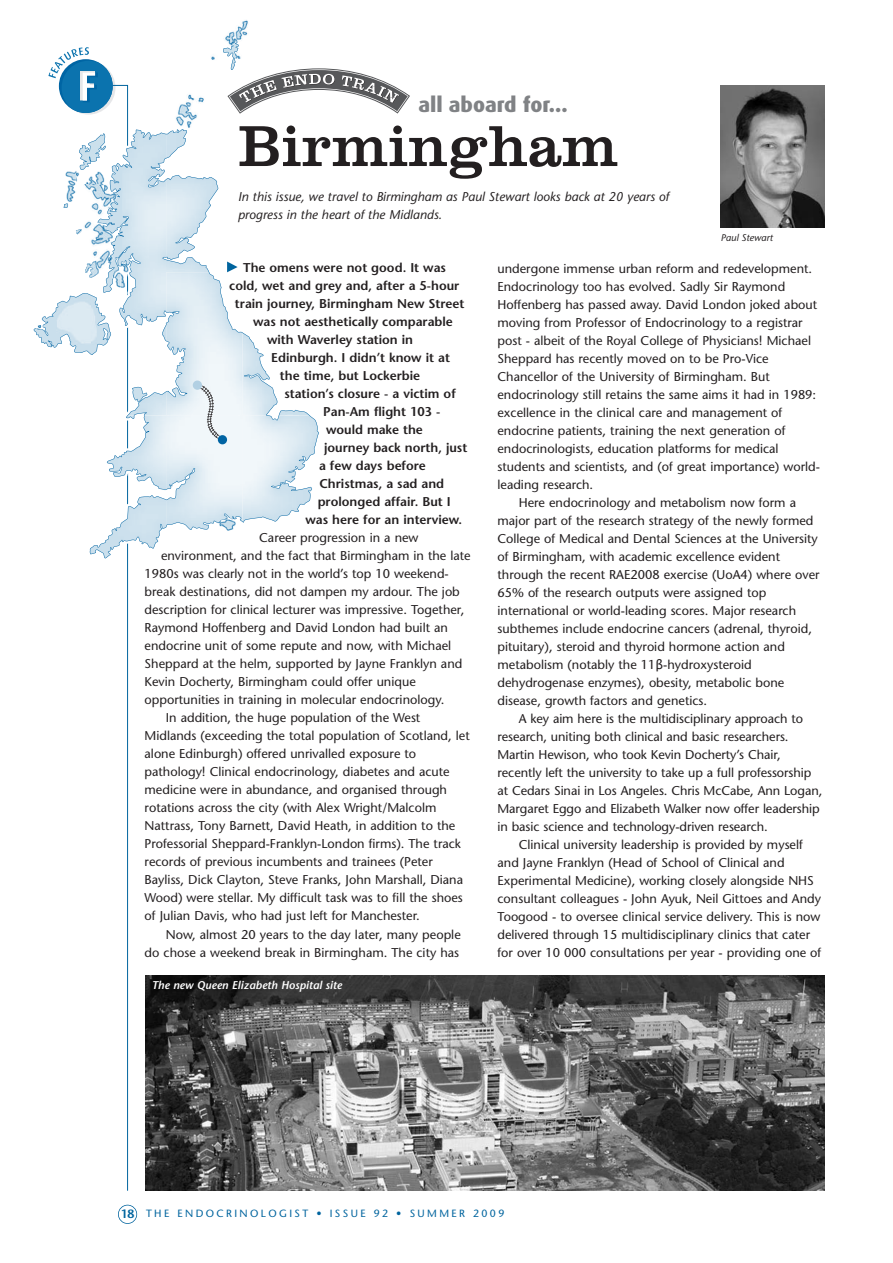
<style>
.page{position:relative;width:893px;height:1263px;background:#fff}
.page>*{position:absolute;margin:0;border:0;box-sizing:border-box;transform-origin:0 0}
.t1{font:60px "Clarendon";color:#231f20}
.t2{font:800 21px "Dax";color:#808285}
.t3{font:12.75px "Stone Sans";color:#231f20}
.t4{font:600 12.75px "Stone Sans";color:#231f20}
.t5{font:italic 12.75px/18px "Stone Sans";color:#231f20}
.t6{font:italic 600 11.25px "Stone Sans";color:#fff}
.t7{font:10.5px "Stone Sans";letter-spacing:.23em;color:#00649e}
.t8{font:italic 9.75px "Stone Sans";color:#231f20}
.s1{font-family:"Lucida Grande"}
.s2{font-weight:600;font-size:12px}
</style>
<div class="page">
<div style="left:118px;top:1205px;width:19px;height:19px;border:2px solid #00649e;border-radius:50%"></div>
<svg style="left:150px;top:129px;width:169px;height:420px"></svg>
<svg style="left:195px;top:97px;width:8px;height:22px"></svg>
<svg style="left:198px;top:384px;width:24px;height:56px"></svg>
<div style="left:218px;top:435px;width:9px;height:9px;background:#0064a3;border-radius:50%"></div>
<div style="left:193px;top:380px;width:9px;height:10px;background:#b2d0e3;border-radius:50%"></div>
<img style="left:211px;top:56px;width:4px;height:4px">
<img style="left:176px;top:94px;width:19px;height:34px">
<svg style="left:33px;top:47px;width:117px;height:1144px"></svg>
<img style="left:217px;top:518px;width:20px;height:14px">
<img style="left:721px;top:85px;width:104px;height:142px">
<svg style="left:223px;top:22px;width:187px;height:92px"></svg>
<img style="left:145px;top:975px;width:680px;height:216px">
<h2 class="t2" style="left:418px;top:96px;width:151px">all aboard for...</h2>
<h1 class="t1" style="left:238px;top:126px;width:381px">Birmingham</h1>
<p class="t5" style="left:238px;top:189px;width:432px">In this issue, we travel to Birmingham as Paul Stewart looks back at 20 years of progress in the heart of the Midlands.</p>
<p class="t8" style="left:721px;top:234px;width:54px">Paul Stewart</p>
<p class="t4" style="left:243px;top:263px;width:204px">The omens were not good. It was</p>
<p class="t4" style="left:229px;top:281px;width:232px">cold, wet and grey and, after a 5-hour</p>
<p class="t4" style="left:235px;top:299px;width:231px">train journey, Birmingham New Street</p>
<p class="t4" style="left:253px;top:317px;width:201px">was not aesthetically comparable</p>
<p class="t4" style="left:267px;top:335px;width:148px">with Waverley station in</p>
<p class="t4" style="left:271px;top:353px;width:180px">Edinburgh. I didn’t know it at</p>
<p class="t4" style="left:280px;top:371px;width:142px">the time, but Lockerbie</p>
<p class="t4" style="left:284px;top:389px;width:173px">station’s closure - a victim of</p>
<p class="t4" style="left:323px;top:407px;width:119px">Pan-Am flight 103 -</p>
<p class="t4" style="left:326px;top:425px;width:98px">would make the</p>
<p class="t4" style="left:324px;top:443px;width:145px">journey back north, just</p>
<p class="t4" style="left:319px;top:461px;width:108px">a few days before</p>
<p class="t4" style="left:319px;top:479px;width:126px">Christmas, a sad and</p>
<p class="t4" style="left:318px;top:497px;width:135px">prolonged affair. But I</p>
<p class="t4" style="left:306px;top:515px;width:158px">was here for an interview.</p>
<p class="t3" style="left:259px;top:533px;width:161px">Career progression in a new</p>
<p class="t3" style="left:161px;top:551px;width:311px">environment, and the fact that Birmingham in the late</p>
<p class="t3" style="left:145px;top:569px;width:306px">1980s was clearly not in the world’s top 10 weekend-</p>
<p class="t3" style="left:145px;top:587px;width:317px">break destinations, did not dampen my ardour. The job</p>
<p class="t3" style="left:145px;top:605px;width:321px">description for clinical lecturer was impressive. Together,</p>
<p class="t3" style="left:145px;top:623px;width:305px">Raymond Hoffenberg and David London had built an</p>
<p class="t3" style="left:145px;top:641px;width:308px">endocrine unit of some repute and now, with Michael</p>
<p class="t3" style="left:145px;top:659px;width:319px">Sheppard at the helm, supported by Jayne Franklyn and</p>
<p class="t3" style="left:145px;top:677px;width:273px">Kevin Docherty, Birmingham could offer unique</p>
<p class="t3" style="left:145px;top:695px;width:301px">opportunities in training in molecular endocrinology.</p>
<p class="t3" style="left:166px;top:713px;width:256px">In addition, the huge population of the West</p>
<p class="t3" style="left:145px;top:731px;width:327px">Midlands (exceeding the total population of Scotland, let</p>
<p class="t3" style="left:145px;top:749px;width:273px">alone Edinburgh) offered unrivalled exposure to</p>
<p class="t3" style="left:145px;top:767px;width:307px">pathology! Clinical endocrinology, diabetes and acute</p>
<p class="t3" style="left:145px;top:785px;width:304px">medicine were in abundance, and organised through</p>
<p class="t3" style="left:145px;top:803px;width:293px">rotations across the city (with Alex Wright/Malcolm</p>
<p class="t3" style="left:145px;top:821px;width:312px">Nattrass, Tony Barnett, David Heath, in addition to the</p>
<p class="t3" style="left:145px;top:839px;width:318px">Professorial Sheppard-Franklyn-London firms). The track</p>
<p class="t3" style="left:145px;top:857px;width:290px">records of previous incumbents and trainees (Peter</p>
<p class="t3" style="left:145px;top:875px;width:320px">Bayliss, Dick Clayton, Steve Franks, John Marshall, Diana</p>
<p class="t3" style="left:145px;top:893px;width:320px">Wood) were stellar. My difficult task was to fill the shoes</p>
<p class="t3" style="left:145px;top:911px;width:277px">of Julian Davis, who had just left for Manchester.</p>
<p class="t3" style="left:166px;top:929px;width:296px">Now, almost 20 years to the day later, many people</p>
<p class="t3" style="left:145px;top:947px;width:316px">do chose a weekend break in Birmingham. The city has</p>
<p class="t6" style="left:152px;top:981px;width:192px">The new Queen Elizabeth Hospital site</p>
<p class="t3" style="left:497px;top:263px;width:316px">undergone immense urban reform and redevelopment.</p>
<p class="t3" style="left:497px;top:281px;width:289px">Endocrinology too has evolved. Sadly Sir Raymond</p>
<p class="t3" style="left:497px;top:299px;width:321px">Hoffenberg has passed away. David London joked about</p>
<p class="t3" style="left:497px;top:317px;width:307px">moving from Professor of Endocrinology to a registrar</p>
<p class="t3" style="left:497px;top:335px;width:315px">post - albeit of the Royal College of Physicians! Michael</p>
<p class="t3" style="left:497px;top:353px;width:273px">Sheppard has recently moved on to be Pro-Vice</p>
<p class="t3" style="left:497px;top:371px;width:274px">Chancellor of the University of Birmingham. But</p>
<p class="t3" style="left:497px;top:389px;width:320px">endocrinology still retains the same aims it had in 1989:</p>
<p class="t3" style="left:497px;top:407px;width:286px">excellence in the clinical care and management of</p>
<p class="t3" style="left:497px;top:425px;width:289px">endocrine patients, training the next generation of</p>
<p class="t3" style="left:497px;top:443px;width:283px">endocrinologists, education platforms for medical</p>
<p class="t3" style="left:497px;top:461px;width:324px">students and scientists, and (of great importance) world-</p>
<p class="t3" style="left:497px;top:479px;width:97px">leading research.</p>
<p class="t3" style="left:519px;top:497px;width:279px">Here endocrinology and metabolism now form a</p>
<p class="t3" style="left:497px;top:515px;width:317px">major part of the research strategy of the newly formed</p>
<p class="t3" style="left:497px;top:533px;width:322px">College of Medical and Dental Sciences at the University</p>
<p class="t3" style="left:497px;top:551px;width:284px">of Birmingham, with academic excellence evident</p>
<p class="t3" style="left:497px;top:569px;width:324px">through the recent RAE2008 exercise (UoA4) where over</p>
<p class="t3" style="left:497px;top:587px;width:270px">65% of the research outputs were assigned top</p>
<p class="t3" style="left:497px;top:605px;width:300px">international or world-leading scores. Major research</p>
<p class="t3" style="left:497px;top:623px;width:316px">subthemes include endocrine cancers (adrenal, thyroid,</p>
<p class="t3" style="left:497px;top:641px;width:289px">pituitary), steroid and thyroid hormone action and</p>
<p class="t3" style="left:497px;top:659px;width:256px">metabolism (notably the 11<span class="s1">β</span>-hydroxysteroid</p>
<p class="t3" style="left:497px;top:677px;width:288px">dehydrogenase enzymes), obesity, metabolic bone</p>
<p class="t3" style="left:497px;top:695px;width:211px">disease, growth factors and genetics.</p>
<p class="t3" style="left:519px;top:713px;width:286px">A key aim here is the multidisciplinary approach to</p>
<p class="t3" style="left:497px;top:731px;width:293px">research, uniting both clinical and basic researchers.</p>
<p class="t3" style="left:497px;top:749px;width:285px">Martin Hewison, who took Kevin Docherty’s Chair,</p>
<p class="t3" style="left:497px;top:767px;width:315px">recently left the university to take up a full professorship</p>
<p class="t3" style="left:497px;top:785px;width:326px">at Cedars Sinai in Los Angeles. Chris McCabe, Ann Logan,</p>
<p class="t3" style="left:497px;top:803px;width:324px">Margaret Eggo and Elizabeth Walker now offer leadership</p>
<p class="t3" style="left:497px;top:821px;width:272px">in basic science and technology-driven research.</p>
<p class="t3" style="left:519px;top:839px;width:286px">Clinical university leadership is provided by myself</p>
<p class="t3" style="left:497px;top:857px;width:289px">and Jayne Franklyn (Head of School of Clinical and</p>
<p class="t3" style="left:497px;top:875px;width:318px">Experimental Medicine), working closely alongside NHS</p>
<p class="t3" style="left:497px;top:893px;width:325px">consultant colleagues - John Ayuk, Neil Gittoes and Andy</p>
<p class="t3" style="left:497px;top:911px;width:324px">Toogood - to oversee clinical service delivery. This is now</p>
<p class="t3" style="left:497px;top:929px;width:314px">delivered through 15 multidisciplinary clinics that cater</p>
<p class="t3" style="left:497px;top:947px;width:325px">for over 10 000 consultations per year - providing one of</p>
<p class="t7" style="left:121px;top:1209px;width:385px"><span class="s2">18</span> THE ENDOCRINOLOGIST • ISSUE 92 • SUMMER 2009</p>
</div>
